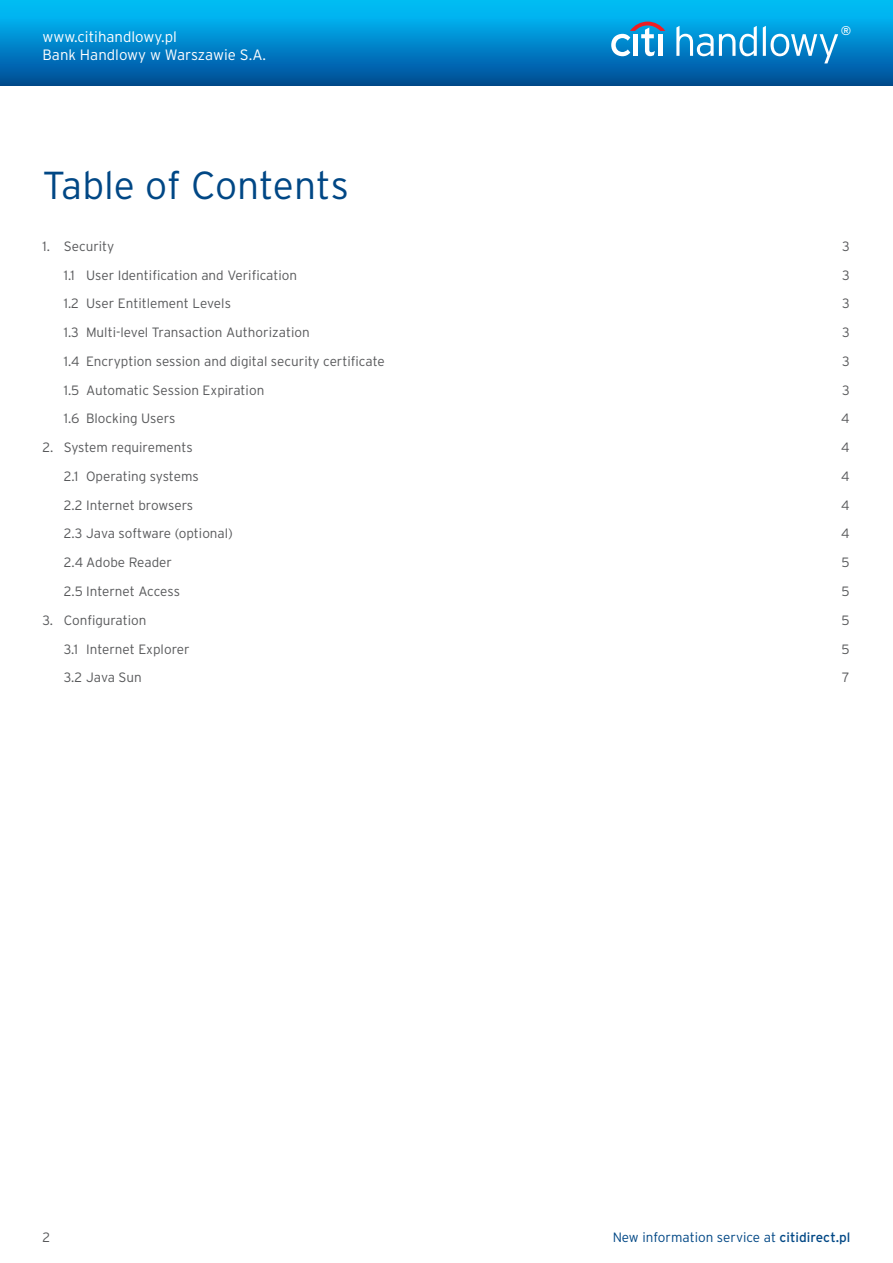
<style>
.page{position:relative;width:893px;height:1263px;background:#fff}
.page>*{position:absolute;margin:0;border:0;box-sizing:border-box;transform-origin:0 0}
.t1{font:300 39px "Interstate Pl";color:#004785}
.t2{font:300 15px/18px "Interstate Pl";color:#fff}
.t3{font:300 13.5px "Interstate Pl";color:#58595b}
.t4{font:300 13.5px "Interstate Pl";color:#004785}
.t5{font:12.6px "Interstate Pl";color:#fff}
.s1{font-weight:400}
</style>
<div class="page">
<div style="left:0;top:0;width:893px;height:85px;background:linear-gradient(to bottom,#00c7ff,#004b97)"></div>
<svg style="left:676px;top:26px;width:81px;height:30px"></svg>
<svg style="left:763px;top:26px;width:75px;height:37px"></svg>
<svg style="left:611px;top:22px;width:54px;height:34px"></svg>
<div style="left:658px;top:34px;width:5px;height:22px;background:#fff"></div>
<p class="t2" style="left:43px;top:28px;width:225px">www.citihandlowy.pl<br>Bank Handlowy w Warszawie S.A.</p>
<h1 class="t1" style="left:43px;top:163px;width:308px">Table of Contents</h1>
<p class="t5" style="left:841px;top:24px;width:12px">®</p>
<p class="t3" style="left:43px;top:239px;width:73px">1. Security</p>
<p class="t3" style="left:842px;top:239px;width:9px">3</p>
<p class="t3" style="left:64px;top:267px;width:235px">1.1 User Identification and Verification</p>
<p class="t3" style="left:842px;top:267px;width:9px">3</p>
<p class="t3" style="left:64px;top:296px;width:169px">1.2 User Entitlement Levels</p>
<p class="t3" style="left:842px;top:296px;width:9px">3</p>
<p class="t3" style="left:64px;top:325px;width:247px">1.3 Multi-level Transaction Authorization</p>
<p class="t3" style="left:842px;top:325px;width:9px">3</p>
<p class="t3" style="left:64px;top:354px;width:322px">1.4 Encryption session and digital security certificate</p>
<p class="t3" style="left:842px;top:354px;width:9px">3</p>
<p class="t3" style="left:64px;top:382px;width:202px">1.5 Automatic Session Expiration</p>
<p class="t3" style="left:842px;top:382px;width:9px">3</p>
<p class="t3" style="left:64px;top:411px;width:113px">1.6 Blocking Users</p>
<p class="t3" style="left:841px;top:411px;width:10px">4</p>
<p class="t3" style="left:43px;top:440px;width:152px">2. System requirements</p>
<p class="t3" style="left:841px;top:440px;width:10px">4</p>
<p class="t3" style="left:64px;top:469px;width:136px">2.1 Operating systems</p>
<p class="t3" style="left:841px;top:469px;width:10px">4</p>
<p class="t3" style="left:64px;top:497px;width:131px">2.2 Internet browsers</p>
<p class="t3" style="left:841px;top:497px;width:10px">4</p>
<p class="t3" style="left:64px;top:526px;width:171px">2.3 Java software (optional)</p>
<p class="t3" style="left:841px;top:526px;width:10px">4</p>
<p class="t3" style="left:64px;top:555px;width:110px">2.4 Adobe Reader</p>
<p class="t3" style="left:841px;top:555px;width:10px">5</p>
<p class="t3" style="left:64px;top:584px;width:118px">2.5 Internet Access</p>
<p class="t3" style="left:841px;top:584px;width:10px">5</p>
<p class="t3" style="left:43px;top:612px;width:106px">3. Configuration</p>
<p class="t3" style="left:841px;top:612px;width:10px">5</p>
<p class="t3" style="left:64px;top:641px;width:127px">3.1 Internet Explorer</p>
<p class="t3" style="left:841px;top:641px;width:10px">5</p>
<p class="t3" style="left:64px;top:670px;width:80px">3.2 Java Sun</p>
<p class="t3" style="left:842px;top:670px;width:9px">7</p>
<p class="t3" style="left:43px;top:1229px;width:9px">2</p>
<p class="t4" style="left:613px;top:1229px;width:239px">New information service at <span class="s1">citidirect.pl</span></p>
</div>
